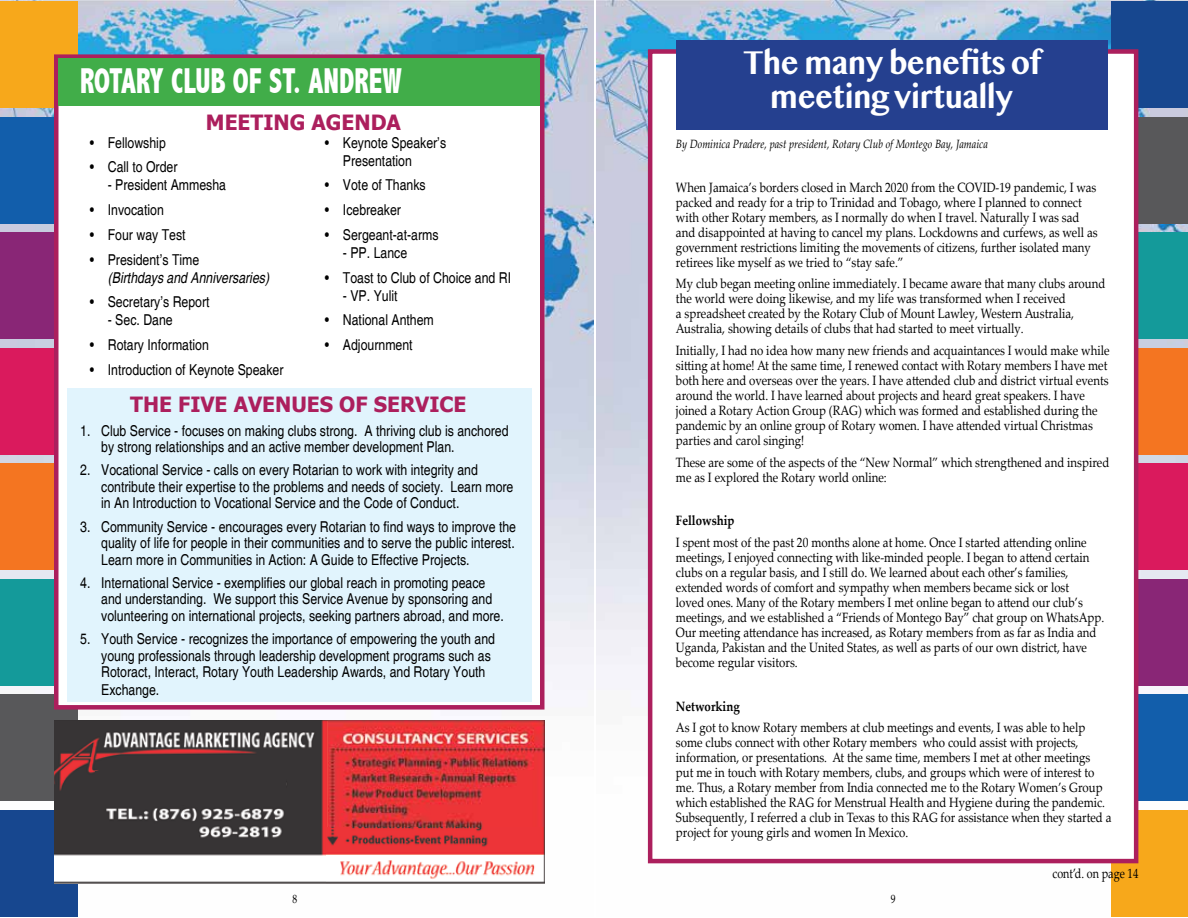
<style>
.page{position:relative;width:1188px;height:918px;background:#fff}
.page>*{position:absolute;margin:0;border:0;box-sizing:border-box;transform-origin:0 0}
.t1{font:800 condensed 36px "Abadi";color:#fff;scale:.8 1}
.t2{font:700 30px/34.5px "Bangla MN";letter-spacing:-.025em;color:#fff;text-align:center;scale:.9 1}
.t3{font:700 21px "Tahoma";color:#ac1f5d}
.t4{font:condensed 15px/16.5px "Helvetica";color:#000}
.t5{font:italic condensed 15px "Helvetica";color:#000}
.t6{font:13.5px/15px "Palatino Linotype";color:#000;scale:.85 1}
.t7{font:700 13.5px "Palatino Linotype";color:#000;scale:.85 1}
.t8{font:13.5px "Palatino Linotype";color:#000;scale:.8 1}
.t9{font:italic 12px "Palatino Linotype";color:#000;scale:.85 1}
.t10{font:12px "Palatino Linotype";color:#000;scale:.8 1}
</style>
<div class="page">
<img style="left:0;top:0;width:594px;height:916px">
<img style="left:596px;top:0;width:592px;height:864px">
<div style="left:1111px;top:694px;width:77px;height:107px;background:#125eab"></div>
<div style="left:0;top:117px;width:77px;height:107px;background:#125eab"></div>
<div style="left:1111px;top:579px;width:77px;height:107px;background:#892676"></div>
<div style="left:0;top:232px;width:77px;height:107px;background:#892676"></div>
<div style="left:1111px;top:463px;width:77px;height:107px;background:#da1a5d"></div>
<div style="left:0;top:348px;width:77px;height:107px;background:#da1a5d"></div>
<div style="left:1111px;top:348px;width:77px;height:107px;background:#f47521"></div>
<div style="left:0;top:463px;width:77px;height:107px;background:#f47521"></div>
<div style="left:1111px;top:232px;width:77px;height:107px;background:#149a9a"></div>
<div style="left:0;top:579px;width:77px;height:107px;background:#149a9a"></div>
<div style="left:1111px;top:117px;width:77px;height:107px;background:#58585a"></div>
<div style="left:0;top:694px;width:77px;height:107px;background:#58585a"></div>
<div style="left:1111px;top:1px;width:77px;height:107px;background:#17478f"></div>
<div style="left:0;top:810px;width:77px;height:107px;background:#17478f"></div>
<div style="left:1111px;top:810px;width:77px;height:107px;background:#f7a81b"></div>
<div style="left:0;top:1px;width:77px;height:107px;background:#f7a81b"></div>
<div style="left:648px;top:49px;width:490px;height:814px;background:#fff;border:4px solid #ac1f5d"></div>
<div style="left:676px;top:40px;width:432px;height:90px;background:#25408f"></div>
<div style="left:54px;top:54px;width:490px;height:656px;background:#fff;border:4px solid #ac1f5d"></div>
<div style="left:67px;top:389px;width:465px;height:313px;background:#e1f4fd"></div>
<div style="left:58px;top:59px;width:482px;height:47px;background:#41ad49"></div>
<img style="left:54px;top:720px;width:490px;height:164px">
<div style="left:95px;top:771px;width:190px;height:34px;background:#373435"></div>
<h1 class="t1" style="left:80px;top:60px;width:404px">ROTARY CLUB OF ST. ANDREW</h1>
<h3 class="t3" style="left:206px;top:107px;width:196px">MEETING AGENDA</h3>
<p class="t4" style="left:90px;top:134px;width:78px">• Fellowship</p>
<p class="t4" style="left:90px;top:159px;width:89px">• Call to Order</p>
<p class="t4" style="left:108px;top:177px;width:120px">- President Ammesha</p>
<p class="t4" style="left:90px;top:202px;width:76px">• Invocation</p>
<p class="t4" style="left:90px;top:227px;width:97px">• Four way Test</p>
<p class="t4" style="left:90px;top:251px;width:111px">• President’s Time</p>
<p class="t5" style="left:108px;top:268px;width:163px">(Birthdays and Anniversaries)</p>
<p class="t4" style="left:90px;top:294px;width:121px">• Secretary’s Report</p>
<p class="t4" style="left:108px;top:312px;width:66px">- Sec. Dane</p>
<p class="t4" style="left:90px;top:337px;width:121px">• Rotary Information</p>
<p class="t4" style="left:90px;top:362px;width:195px">• Introduction of Keynote Speaker</p>
<p class="t4" style="left:343px;top:134px;width:105px;line-height:18px;text-indent:-18px">• Keynote Speaker’s<br>Presentation</p>
<p class="t4" style="left:325px;top:177px;width:102px">• Vote of Thanks</p>
<p class="t4" style="left:325px;top:202px;width:78px">• Icebreaker</p>
<p class="t4" style="left:325px;top:227px;width:115px">• Sergeant-at-arms</p>
<p class="t4" style="left:343px;top:245px;width:66px">- PP. Lance</p>
<p class="t4" style="left:325px;top:269px;width:188px">• Toast to Club of Choice and RI</p>
<p class="t4" style="left:343px;top:287px;width:56px">- VP. Yulit</p>
<p class="t4" style="left:325px;top:312px;width:110px">• National Anthem</p>
<p class="t4" style="left:325px;top:337px;width:89px">• Adjournment</p>
<h3 class="t3" style="left:130px;top:390px;width:338px">THE FIVE AVENUES OF SERVICE</h3>
<p class="t4" style="left:101px;top:422px;width:409px;text-indent:-21px">1. Club Service - focuses on making clubs strong. A thriving club is anchored by strong relationships and an active member development Plan.</p>
<p class="t4" style="left:101px;top:462px;width:414px;text-indent:-21px">2. Vocational Service - calls on every Rotarian to work with integrity and contribute their expertise to the problems and needs of society. Learn more in An Introduction to Vocational Service and the Code of Conduct.</p>
<p class="t4" style="left:101px;top:518px;width:416px;text-align:justify;text-indent:-21px">3. Community Service - encourages every Rotarian to find ways to improve the quality of life for people in their communities and to serve the public interest.<br>Learn more in Communities in Action: A Guide to Effective Projects.</p>
<p class="t4" style="left:101px;top:574px;width:404px;text-indent:-21px">4. International Service - exemplifies our global reach in promoting peace and understanding. We support this Service Avenue by sponsoring and volunteering on international projects, seeking partners abroad, and more.</p>
<p class="t4" style="left:101px;top:631px;width:395px;text-indent:-21px">5. Youth Service - recognizes the importance of empowering the youth and young professionals through leadership development programs such as<br>Rotoract, Interact, Rotary Youth Leadership Awards, and Rotary Youth</p>
<p class="t4" style="left:101px;top:682px;width:60px">Exchange.</p>
<h2 class="t2" style="left:743px;top:46px;width:332px">The many benefits of meeting virtually</h2>
<p class="t9" style="left:676px;top:136px;width:368px">By Dominica Pradere, past president, Rotary Club of Montego Bay, Jamaica</p>
<p class="t6" style="left:676px;top:179px;width:498px">When Jamaica’s borders closed in March 2020 from the COVID-19 pandemic, I was packed and ready for a trip to Trinidad and Tobago, where I planned to connect with other Rotary members, as I normally do when I travel. Naturally I was sad and disappointed at having to cancel my plans. Lockdowns and curfews, as well as government restrictions limiting the movements of citizens, further isolated many retirees like myself as we tried to “stay safe.”</p>
<p class="t6" style="left:676px;top:276px;width:507px">My club began meeting online immediately. I became aware that many clubs around the world were doing likewise, and my life was transformed when I received<br>a spreadsheet created by the Rotary Club of Mount Lawley, Western Australia, Australia, showing details of clubs that had started to meet virtually.</p>
<p class="t6" style="left:676px;top:343px;width:512px">Initially, I had no idea how many new friends and acquaintances I would make while sitting at home! At the same time, I renewed contact with Rotary members I have met both here and overseas over the years. I have attended club and district virtual events around the world. I have learned about projects and heard great speakers. I have joined a Rotary Action Group (RAG) which was formed and established during the pandemic by an online group of Rotary women. I have attended virtual Christmas parties and carol singing!</p>
<p class="t6" style="left:676px;top:454px;width:511px">These are some of the aspects of the “New Normal” which strengthened and inspired me as I explored the Rotary world online:</p>
<p class="t7" style="left:676px;top:511px;width:71px">Fellowship</p>
<p class="t6" style="left:676px;top:534px;width:505px">I spent most of the past 20 months alone at home. Once I started attending online meetings, I enjoyed connecting with like-minded people. I began to attend certain clubs on a regular basis, and I still do. We learned about each other’s families, extended words of comfort and sympathy when members became sick or lost<br>loved ones. Many of the Rotary members I met online began to attend our club’s meetings, and we established a “Friends of Montego Bay” chat group on WhatsApp.<br>Our meeting attendance has increased, as Rotary members from as far as India and Uganda, Pakistan and the United States, as well as parts of our own district, have become regular visitors.</p>
<p class="t7" style="left:676px;top:696px;width:76px">Networking</p>
<p class="t6" style="left:676px;top:720px;width:514px">As I got to know Rotary members at club meetings and events, I was able to help some clubs connect with other Rotary members who could assist with projects, information, or presentations. At the same time, members I met at other meetings<br>put me in touch with Rotary members, clubs, and groups which were of interest to me. Thus, a Rotary member from India connected me to the Rotary Women’s Group which established the RAG for Menstrual Health and Hygiene during the pandemic.<br>Subsequently, I referred a club in Texas to this RAG for assistance when they started a project for young girls and women In Mexico.</p>
<p class="t8" style="left:1053px;top:864px;width:109px">cont’d. on page 14</p>
<p class="t10" style="left:292px;top:890px;width:7px">8</p>
<p class="t10" style="left:891px;top:890px;width:8px">9</p>
</div>
